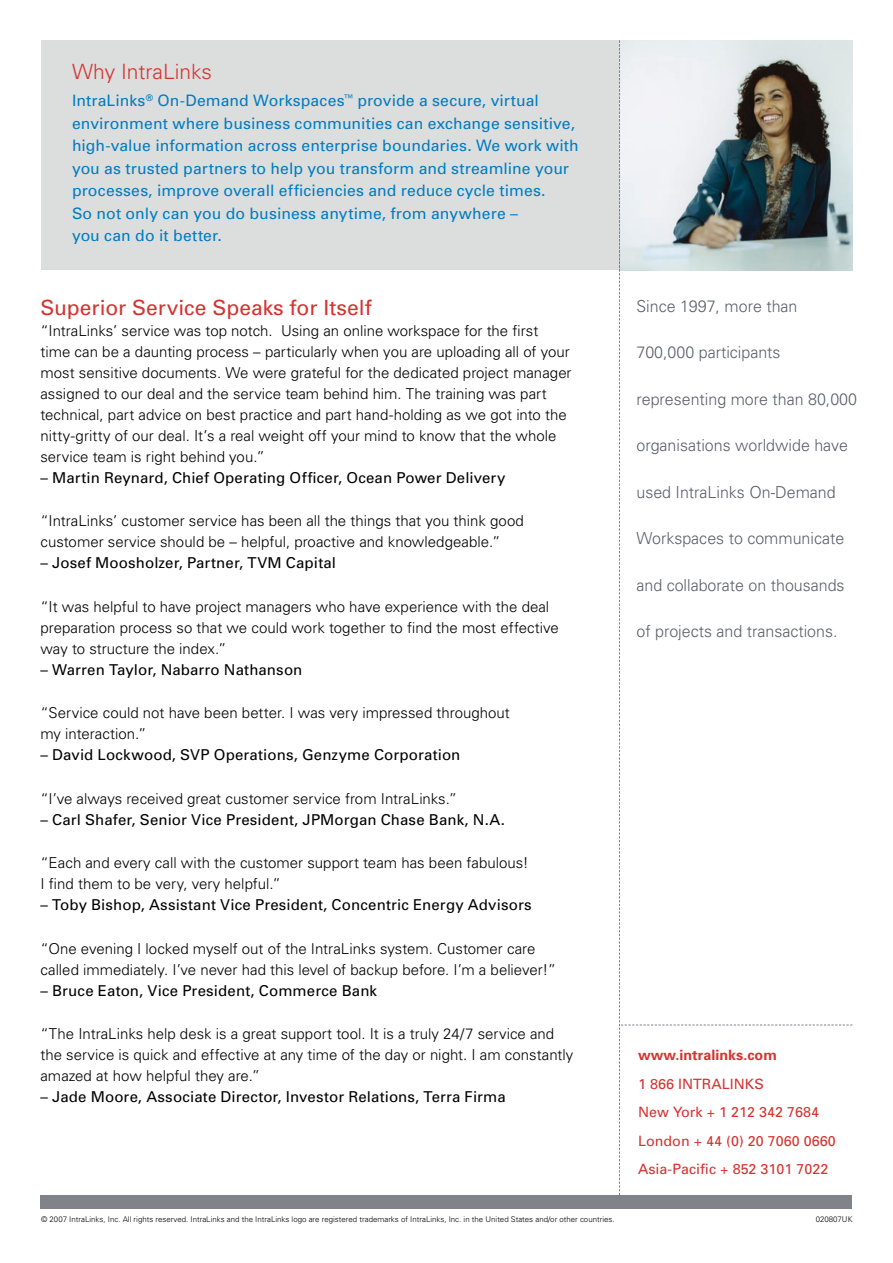
<style>
.page{position:relative;width:893px;height:1263px;background:#fff}
.page>*{position:absolute;margin:0;border:0;box-sizing:border-box;transform-origin:0 0}
.t1{font:21px "Univers";color:#d43331}
.t2{font:300 21px "Univers";color:#d43331}
.t3{font:300 16.5px "Univers";color:#5a5f6a}
.t4{font:15.75px/22.5px "Univers";letter-spacing:.005em;color:#007cc2}
.t5{font:300 15px/21px "Univers";color:#000}
.t6{font:15px "Univers";letter-spacing:.01em;color:#000}
.t7{font:14.25px/28.5px "Univers";letter-spacing:.005em;color:#d43331}
.t8{font:700 14.25px "Univers";letter-spacing:.005em;color:#d43331}
.t9{font:300 7.8px "Univers";color:#000}
</style>
<div class="page">
<div style="left:41px;top:40px;width:578px;height:230px;background:#dcdedd"></div>
<div style="left:40px;top:1196px;width:812px;height:13px;background:#80838a"></div>
<svg style="left:619px;top:40px;width:233px;height:1156px"></svg>
<h1 class="t2" style="left:72px;top:59px;width:142px">Why IntraLinks</h1>
<p class="t4" style="left:72px;top:89px;width:508px">IntraLinks<sup>®</sup> On-Demand Workspaces<sup>™</sup> provide a secure, virtual environment where business communities can exchange sensitive, high-value information across enterprise boundaries. We work with you as trusted partners to help you transform and streamline your processes, improve overall efficiencies and reduce cycle times.<br>So not only can you do business anytime, from anywhere –<br>you can do it better.</p>
<h1 class="t1" style="left:40px;top:294px;width:333px">Superior Service Speaks for Itself</h1>
<p class="t5" style="left:40px;top:320px;width:533px">“IntraLinks’ service was top notch. Using an online workspace for the first time can be a daunting process – particularly when you are uploading all of your most sensitive documents. We were grateful for the dedicated project manager assigned to our deal and the service team behind him. The training was part technical, part advice on best practice and part hand-holding as we got into the nitty-gritty of our deal. It’s a real weight off your mind to know that the whole service team is right behind you.”</p>
<p class="t6" style="left:40px;top:468px;width:466px">– Martin Reynard, Chief Operating Officer, Ocean Power Delivery</p>
<p class="t5" style="left:40px;top:510px;width:485px">“IntraLinks’ customer service has been all the things that you think good customer service should be – helpful, proactive and knowledgeable.”</p>
<p class="t6" style="left:41px;top:554px;width:297px">– Josef Moosholzer, Partner, TVM Capital</p>
<p class="t5" style="left:40px;top:596px;width:520px">“It was helpful to have project managers who have experience with the deal preparation process so that we could work together to find the most effective way to structure the index.”</p>
<p class="t6" style="left:41px;top:660px;width:263px">– Warren Taylor, Nabarro Nathanson</p>
<p class="t5" style="left:40px;top:702px;width:471px">“Service could not have been better. I was very impressed throughout my interaction.”</p>
<p class="t6" style="left:40px;top:746px;width:421px">– David Lockwood, SVP Operations, Genzyme Corporation</p>
<p class="t5" style="left:40px;top:788px;width:418px">“I’ve always received great customer service from IntraLinks.”</p>
<p class="t6" style="left:40px;top:810px;width:466px">– Carl Shafer, Senior Vice President, JPMorgan Chase Bank, N.A.</p>
<p class="t5" style="left:40px;top:852px;width:490px">“Each and every call with the customer support team has been fabulous!<br>I find them to be very, very helpful.”</p>
<p class="t6" style="left:41px;top:896px;width:493px">– Toby Bishop, Assistant Vice President, Concentric Energy Advisors</p>
<p class="t5" style="left:40px;top:938px;width:517px">“One evening I locked myself out of the IntraLinks system. Customer care called immediately. I’ve never had this level of backup before. I’m a believer!”</p>
<p class="t6" style="left:40px;top:981px;width:338px">– Bruce Eaton, Vice President, Commerce Bank</p>
<p class="t5" style="left:40px;top:1023px;width:534px">“The IntraLinks help desk is a great support tool. It is a truly 24/7 service and the service is quick and effective at any time of the day or night. I am constantly amazed at how helpful they are.”</p>
<p class="t6" style="left:40px;top:1088px;width:467px">– Jade Moore, Associate Director, Investor Relations, Terra Firma</p>
<p class="t3" style="left:636px;top:296px;width:163px">Since 1997, more than</p>
<p class="t3" style="left:636px;top:343px;width:146px">700,000 participants</p>
<p class="t3" style="left:636px;top:389px;width:222px">representing more than 80,000</p>
<p class="t3" style="left:636px;top:436px;width:213px">organisations worldwide have</p>
<p class="t3" style="left:636px;top:482px;width:201px">used IntraLinks On-Demand</p>
<p class="t3" style="left:636px;top:529px;width:209px">Workspaces to communicate</p>
<p class="t3" style="left:636px;top:575px;width:210px">and collaborate on thousands</p>
<p class="t3" style="left:636px;top:622px;width:202px">of projects and transactions.</p>
<p class="t8" style="left:638px;top:1046px;width:140px">www.intralinks.com</p>
<p class="t7" style="left:638px;top:1069px;width:199px">1 866 INTRALINKS<br>New York + 1 212 342 7684<br>London + 44 (0) 20 7060 0660<br>Asia-Pacific + 852 3101 7022</p>
<p class="t9" style="left:41px;top:1214px;width:575px">© 2007 IntraLinks, Inc. All rights reserved. IntraLinks and the IntraLinks logo are registered trademarks of IntraLinks, Inc. in the United States and/or other countries.</p>
<p class="t9" style="left:816px;top:1214px;width:38px">020807UK</p>
</div>
